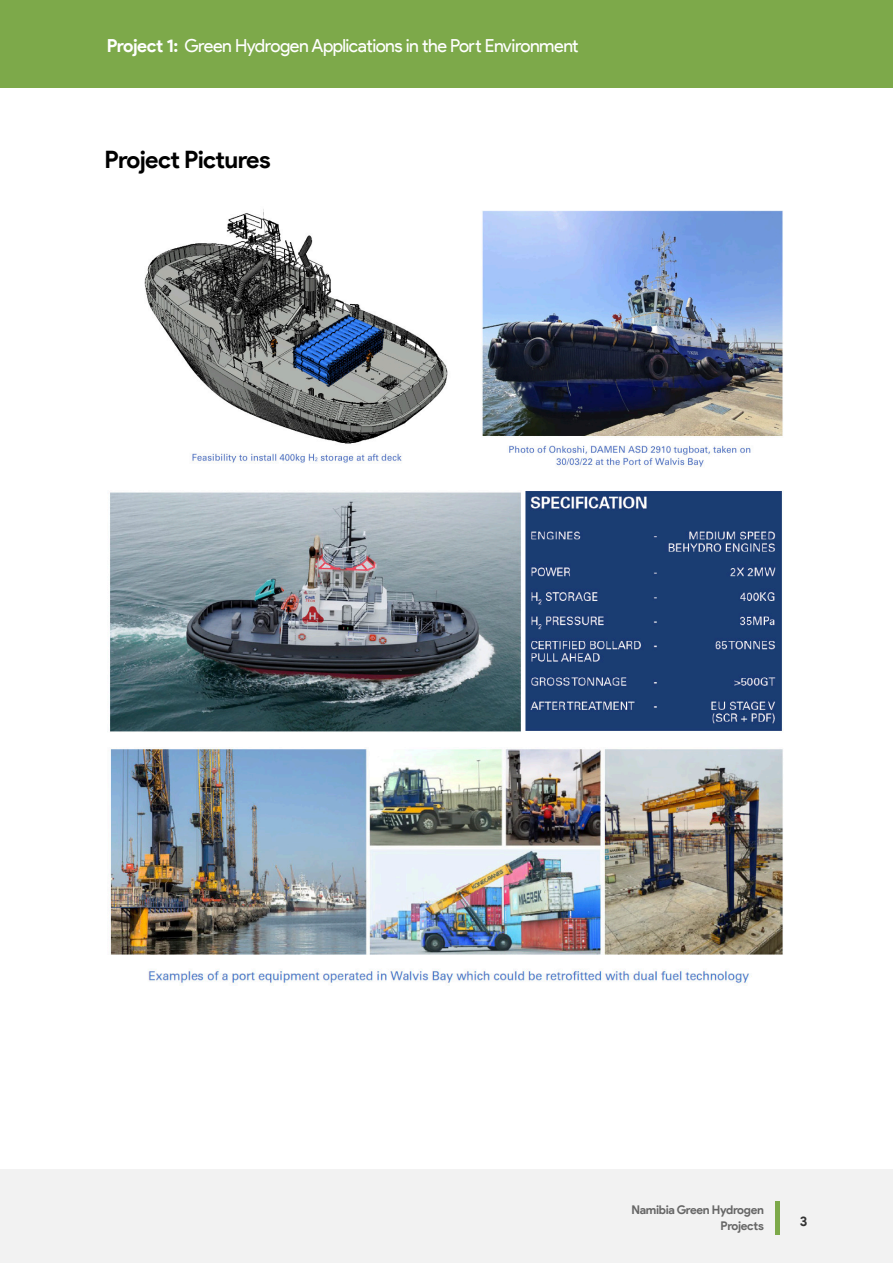
<style>
.page{position:relative;width:893px;height:1263px;background:#fff}
.page>*{position:absolute;margin:0;border:0;box-sizing:border-box;transform-origin:0 0}
.t1{font:700 24px "Product Sans";letter-spacing:-.03em;color:#000}
.t2{font:18px "Product Sans";letter-spacing:-.03em;color:#fff}
.t3{font:700 13.5px "Product Sans";color:#333}
.t4{font:700 12px/16.6px "Product Sans";letter-spacing:-.03em;color:#666;text-align:right}
.s1{font-weight:700}
</style>
<div class="page">
<div style="left:0;top:1170px;width:893px;height:93px;background:#f2f2f2"></div>
<div style="left:775px;top:1201px;width:5px;height:34px;background:#7da94a"></div>
<img style="left:144px;top:209px;width:639px;height:258px">
<img style="left:110px;top:491px;width:672px;height:241px">
<img style="left:110px;top:747px;width:673px;height:238px">
<div style="left:0;top:0;width:893px;height:88px;background:#7da94a"></div>
<p class="t2" style="left:107px;top:35px;width:473px"><span class="s1">Project 1:</span> Green Hydrogen Applications in the Port Environment</p>
<h1 class="t1" style="left:105px;top:145px;width:168px">Project Pictures</h1>
<p class="t4" style="left:631px;top:1201px;width:134px">Namibia Green Hydrogen<br>Projects</p>
<p class="t3" style="left:800px;top:1212px;width:9px">3</p>
</div>
